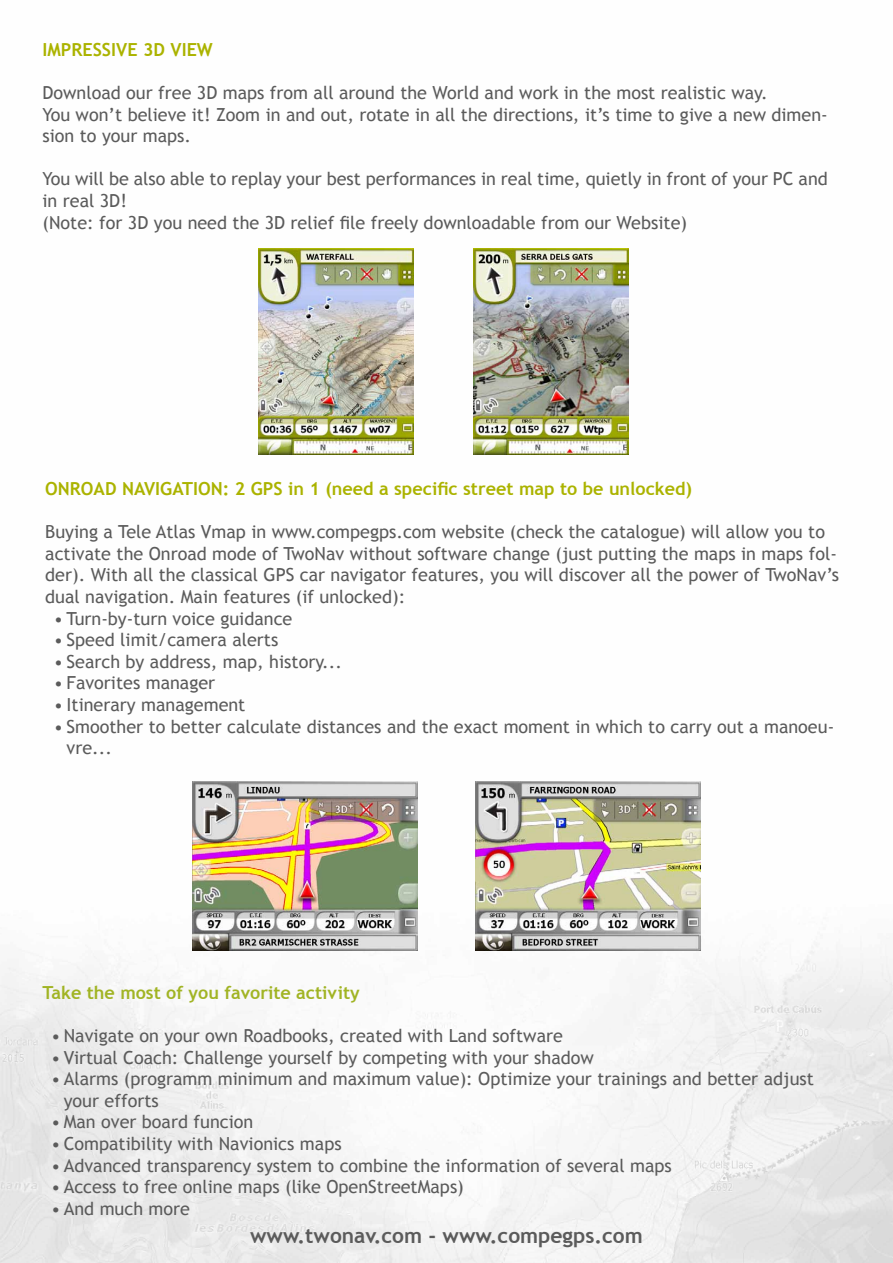
<style>
.page{position:relative;width:893px;height:1263px;background:#fff}
.page>*{position:absolute;margin:0;border:0;box-sizing:border-box;transform-origin:0 0}
.t1{font:700 21px "Trebuchet MS";color:#5b5b5b}
.t2{font:18px/21.6px "Trebuchet MS";color:#5b5b5b}
.t3{font:700 18px "Trebuchet MS";color:#abb300}
.t4{font:700 18px "Trebuchet MS";color:#a1b424}
</style>
<div class="page">
<img style="left:0;top:248px;width:893px;height:1015px">
<img style="left:259px;top:248px;width:154px;height:207px">
<img style="left:474px;top:248px;width:155px;height:207px">
<img style="left:192px;top:781px;width:226px;height:169px">
<img style="left:475px;top:781px;width:226px;height:169px">
<p class="t3" style="left:43px;top:38px;width:172px">IMPRESSIVE 3D VIEW</p>
<p class="t2" style="left:43px;top:82px;width:787px">Download our free 3D maps from all around the World and work in the most realistic way.<br>You won’t believe it! Zoom in and out, rotate in all the directions, it’s time to give a new dimen&shy;sion to your maps.</p>
<p class="t2" style="left:43px;top:168px;width:787px">You will be also able to replay your best performances in real time, quietly in front of your PC and in real 3D!<br>(Note: for 3D you need the 3D relief file freely downloadable from our Website)</p>
<p class="t3" style="left:45px;top:477px;width:648px">ONROAD NAVIGATION: 2 GPS in 1 (need a specific street map to be unlocked)</p>
<p class="t2" style="left:45px;top:521px;width:795px">Buying a Tele Atlas Vmap in www.compegps.com website (check the catalogue) will allow you to activate the Onroad mode of TwoNav without software change (just putting the maps in maps fol&shy;der). With all the classical GPS car navigator features, you will discover all the power of TwoNav’s dual navigation. Main features (if unlocked):</p>
<p class="t2" style="left:54px;top:608px;width:240px">• Turn-by-turn voice guidance</p>
<p class="t2" style="left:54px;top:629px;width:226px">• Speed limit/camera alerts</p>
<p class="t2" style="left:54px;top:651px;width:290px">• Search by address, map, history...</p>
<p class="t2" style="left:54px;top:672px;width:163px">• Favorites manager</p>
<p class="t2" style="left:54px;top:694px;width:193px">• Itinerary management</p>
<p class="t2" style="left:67px;top:716px;width:769px;text-indent:-13px">• Smoother to better calculate distances and the exact moment in which to carry out a manoeu&shy;vre...</p>
<p class="t4" style="left:43px;top:981px;width:319px">Take the most of you favorite activity</p>
<p class="t2" style="left:51px;top:1025px;width:513px">• Navigate on your own Roadbooks, created with Land software</p>
<p class="t2" style="left:51px;top:1047px;width:544px">• Virtual Coach: Challenge yourself by competing with your shadow</p>
<p class="t2" style="left:64px;top:1068px;width:752px;text-indent:-13px">• Alarms (programm minimum and maximum value): Optimize your trainings and better adjust your efforts</p>
<p class="t2" style="left:51px;top:1111px;width:204px">• Man over board funcion</p>
<p class="t2" style="left:51px;top:1133px;width:292px">• Compatibility with Navionics maps</p>
<p class="t2" style="left:51px;top:1155px;width:622px">• Advanced transparency system to combine the information of several maps</p>
<p class="t2" style="left:51px;top:1176px;width:414px">• Access to free online maps (like OpenStreetMaps)</p>
<p class="t2" style="left:51px;top:1198px;width:140px">• And much more</p>
<p class="t1" style="left:250px;top:1223px;width:394px">www.twonav.com - www.compegps.com</p>
</div>
